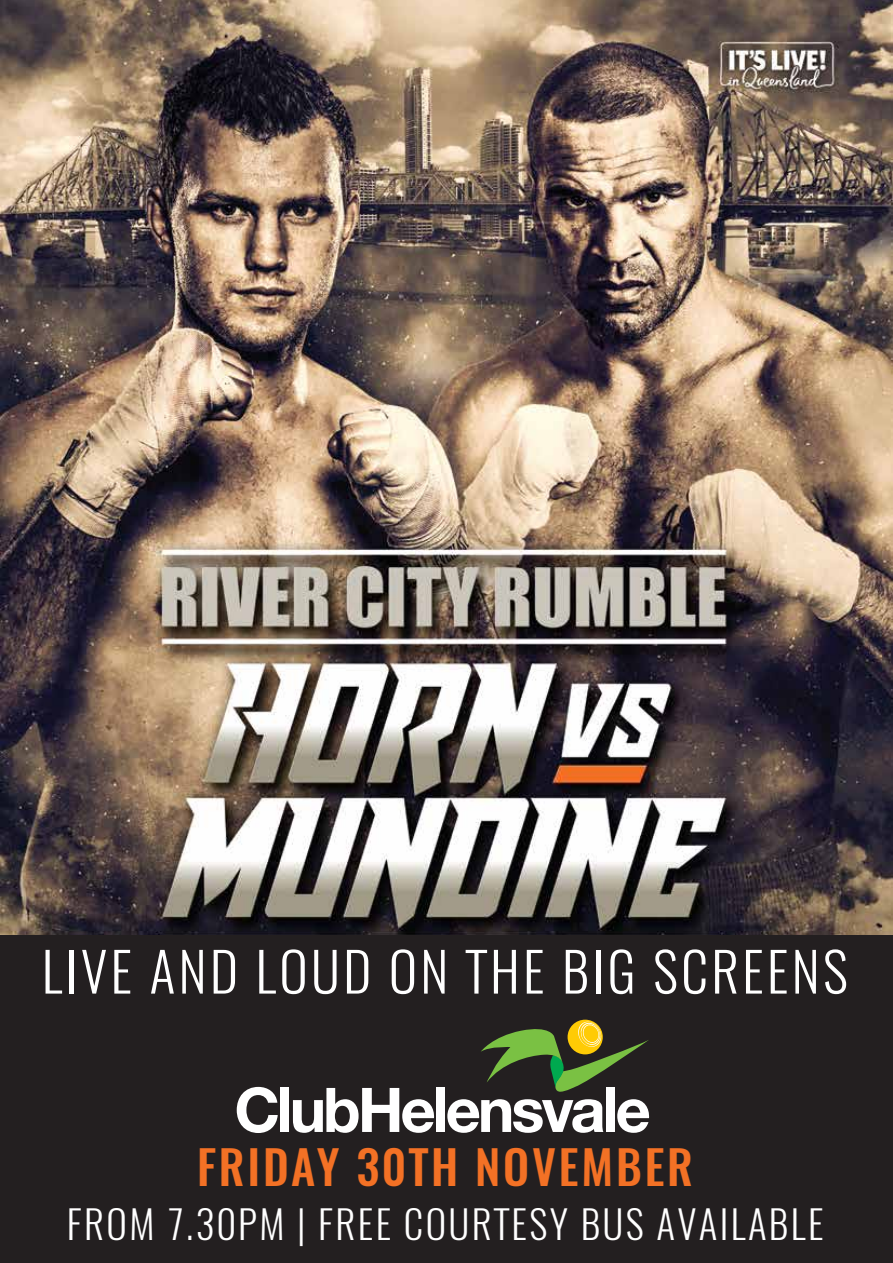
<style>
.page{position:relative;width:893px;height:1263px;background:#fff}
.page>*{position:absolute;margin:0;border:0;box-sizing:border-box;transform-origin:0 0}
.t1{font:300 54px "Oswald";letter-spacing:.06em;color:#fff}
.t2{font:500 46.5px "Oswald";letter-spacing:.06em;color:#f37125}
.t3{font:300 39px "Oswald";letter-spacing:.06em;color:#fff}
</style>
<div class="page">
<img style="left:0;top:0;width:893px;height:936px">
<div style="left:0;top:936px;width:893px;height:327px;background:#231f20"></div>
<svg style="left:237px;top:1087px;width:41px;height:46px"></svg>
<div style="left:281px;top:1088px;width:8px;height:44px;background:#fff"></div>
<svg style="left:293px;top:1088px;width:142px;height:45px"></svg>
<div style="left:436px;top:1088px;width:9px;height:44px;background:#fff"></div>
<svg style="left:447px;top:1099px;width:156px;height:34px"></svg>
<div style="left:606px;top:1088px;width:9px;height:44px;background:#fff"></div>
<svg style="left:617px;top:1099px;width:32px;height:34px"></svg>
<svg style="left:481px;top:1020px;width:168px;height:72px"></svg>
<h1 class="t1" style="left:42px;top:936px;width:808px">LIVE AND LOUD ON THE BIG SCREENS</h1>
<p class="t2" style="left:197px;top:1135px;width:497px">FRIDAY 30TH NOVEMBER</p>
<p class="t3" style="left:67px;top:1198px;width:758px">FROM 7.30PM | FREE COURTESY BUS AVAILABLE</p>
</div>
